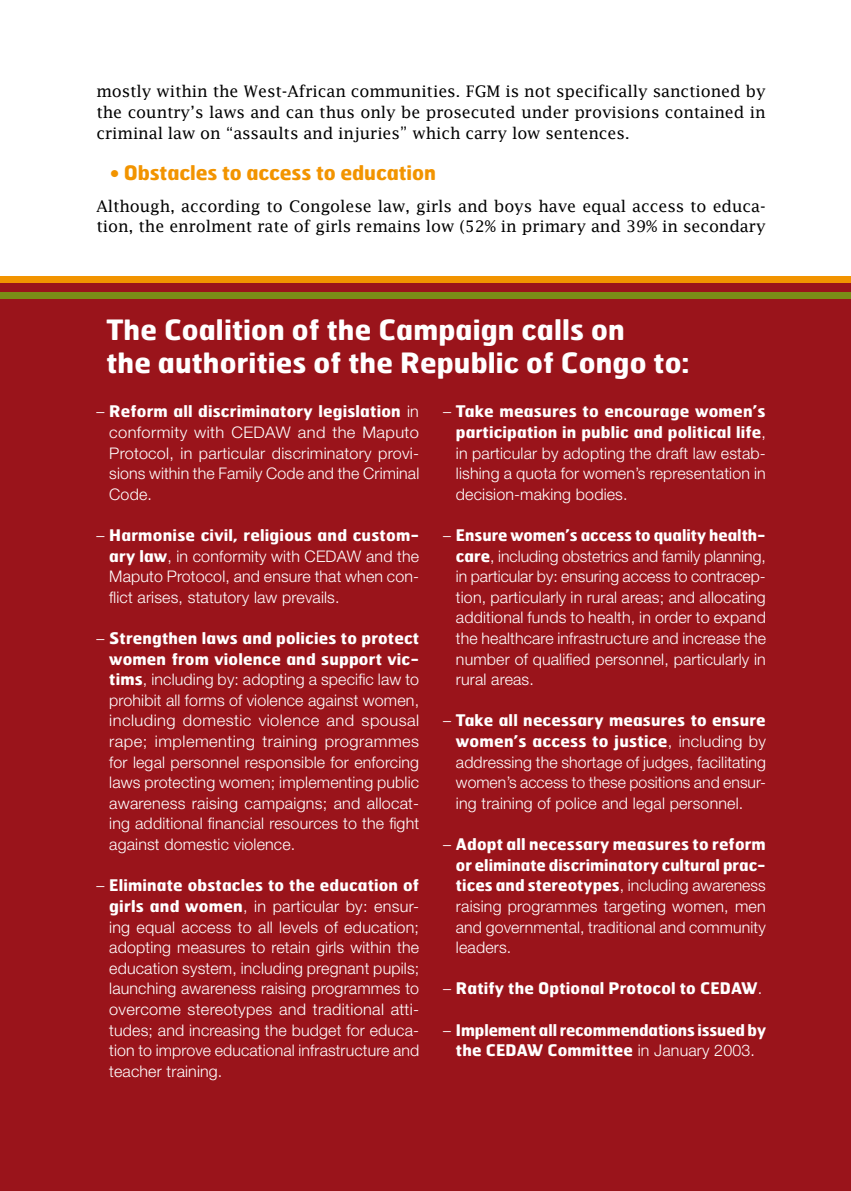
<style>
.page{position:relative;width:851px;height:1191px;background:#fff}
.page>*{position:absolute;margin:0;border:0;box-sizing:border-box;transform-origin:0 0}
.t1{font:700 28px/32.4px "Hermes";letter-spacing:.005em;color:#fff}
.t2{font:700 20px "Hermes";letter-spacing:-.005em;color:#f29400}
.t3{font:300 16px/20.6px "Helvetica Neue LT Std";letter-spacing:.01em;color:#fff;text-align:justify}
.t4{font:700 16px/20.6px "Hermes";letter-spacing:.01em;color:#fff;text-align:right}
.t5{font:16px/20.6px "Lucida Fax";letter-spacing:-.005em;color:#000;text-align:justify}
.s1{font-family:"Helvetica Neue LT Std";font-weight:300}
.s2{font-family:"Hermes";font-weight:700}
</style>
<div class="page">
<div style="left:0;top:296px;width:850px;height:895px;background:#9a141b"></div>
<div style="left:0;top:276px;width:850px;height:13px;background:#f29400"></div>
<div style="left:0;top:283px;width:850px;height:13px;background:#9a141b"></div>
<div style="left:0;top:293px;width:850px;height:6px;background:#7a8d17"></div>
<p class="t5" style="left:96px;top:81px;width:670px">mostly within the West-African communities. FGM is not specifically sanctioned by the country’s laws and can thus only be prosecuted under provisions contained in criminal law on “assaults and injuries” which carry low sentences.</p>
<p class="t2" style="left:110px;top:159px;width:327px">• Obstacles to access to education</p>
<p class="t5" style="left:96px;top:196px;width:670px">Although, according to Congolese law, girls and boys have equal access to educa&shy;tion, the enrolment rate of girls remains low (52% in primary and 39% in secondary</p>
<h1 class="t1" style="left:106px;top:313px;width:584px">The Coalition of the Campaign calls on<br>the authorities of the Republic of Congo to:</h1>
<p class="t4" style="left:96px;top:400px;width:324px"><span class="s1">–</span> Reform all discriminatory legislation <span class="s1">in</span></p>
<p class="t3" style="left:109px;top:421px;width:311px">conformity with CEDAW and the Maputo Protocol, in particular discriminatory provi&shy;sions within the Family Code and the Criminal Code.</p>
<p class="t4" style="left:96px;top:524px;width:324px"><span class="s1">–</span> Harmonise civil, religious and custom-</p>
<p class="t3" style="left:109px;top:545px;width:311px"><span class="s2">ary law</span>, in conformity with CEDAW and the Maputo Protocol, and ensure that when con&shy;flict arises, statutory law prevails.</p>
<p class="t4" style="left:96px;top:627px;width:324px"><span class="s1">–</span> Strengthen laws and policies to protect women from violence and support vic-</p>
<p class="t3" style="left:109px;top:669px;width:311px"><span class="s2">tims</span>, including by: adopting a specific law to prohibit all forms of violence against women, including domestic violence and spousal rape; implementing training programmes for legal personnel responsible for enforcing laws protecting women; implementing public awareness raising campaigns; and allocat&shy;ing additional financial resources to the fight against domestic violence.</p>
<p class="t4" style="left:96px;top:874px;width:324px"><span class="s1">–</span> Eliminate obstacles to the education of</p>
<p class="t3" style="left:109px;top:895px;width:311px"><span class="s2">girls and women</span>, in particular by: ensur&shy;ing equal access to all levels of education; adopting measures to retain girls within the education system, including pregnant pupils; launching awareness raising programmes to overcome stereotypes and traditional atti&shy;tudes; and increasing the budget for educa&shy;tion to improve educational infrastructure and teacher training.</p>
<p class="t4" style="left:443px;top:400px;width:324px"><span class="s1">–</span> Take measures to encourage women’s participation in public and political life<span class="s1">,</span></p>
<p class="t3" style="left:456px;top:442px;width:311px">in particular by adopting the draft law estab&shy;lishing a quota for women’s representation in decision-making bodies.</p>
<p class="t4" style="left:443px;top:524px;width:324px"><span class="s1">–</span> Ensure women’s access to quality health-</p>
<p class="t3" style="left:456px;top:545px;width:311px"><span class="s2">care</span>, including obstetrics and family planning, in particular by: ensuring access to contracep&shy;tion, particularly in rural areas; and allocating additional funds to health, in order to expand the healthcare infrastructure and increase the number of qualified personnel, particularly in rural areas.</p>
<p class="t4" style="left:443px;top:709px;width:324px"><span class="s1">–</span> Take all necessary measures to ensure women’s access to justice<span class="s1">, including by</span></p>
<p class="t3" style="left:456px;top:751px;width:311px">addressing the shortage of judges, facilitating women’s access to these positions and ensur&shy;ing training of police and legal personnel.</p>
<p class="t4" style="left:456px;top:833px;width:311px;text-align:justify;text-indent:-13px"><span class="s1">–</span> Adopt all necessary measures to reform or eliminate discriminatory cultural prac&shy;tices and stereotypes<span class="s1">, including awareness</span></p>
<p class="t3" style="left:456px;top:895px;width:311px">raising programmes targeting women, men and governmental, traditional and community leaders.</p>
<p class="t4" style="left:443px;top:977px;width:268px"><span class="s1">–</span> Ratify the Optional Protocol to CED</p>
<p class="t4" style="left:731px;top:977px;width:32px">AW<span class="s1">.</span></p>
<p class="t4" style="left:456px;top:1018px;width:311px;text-align:left;text-indent:-13px"><span class="s1">–</span> Implement all recommendations issued by the CED</p>
<p class="t3" style="left:517px;top:1039px;width:239px"><span class="s2">AW Committee</span> in January 2003.</p>
</div>
